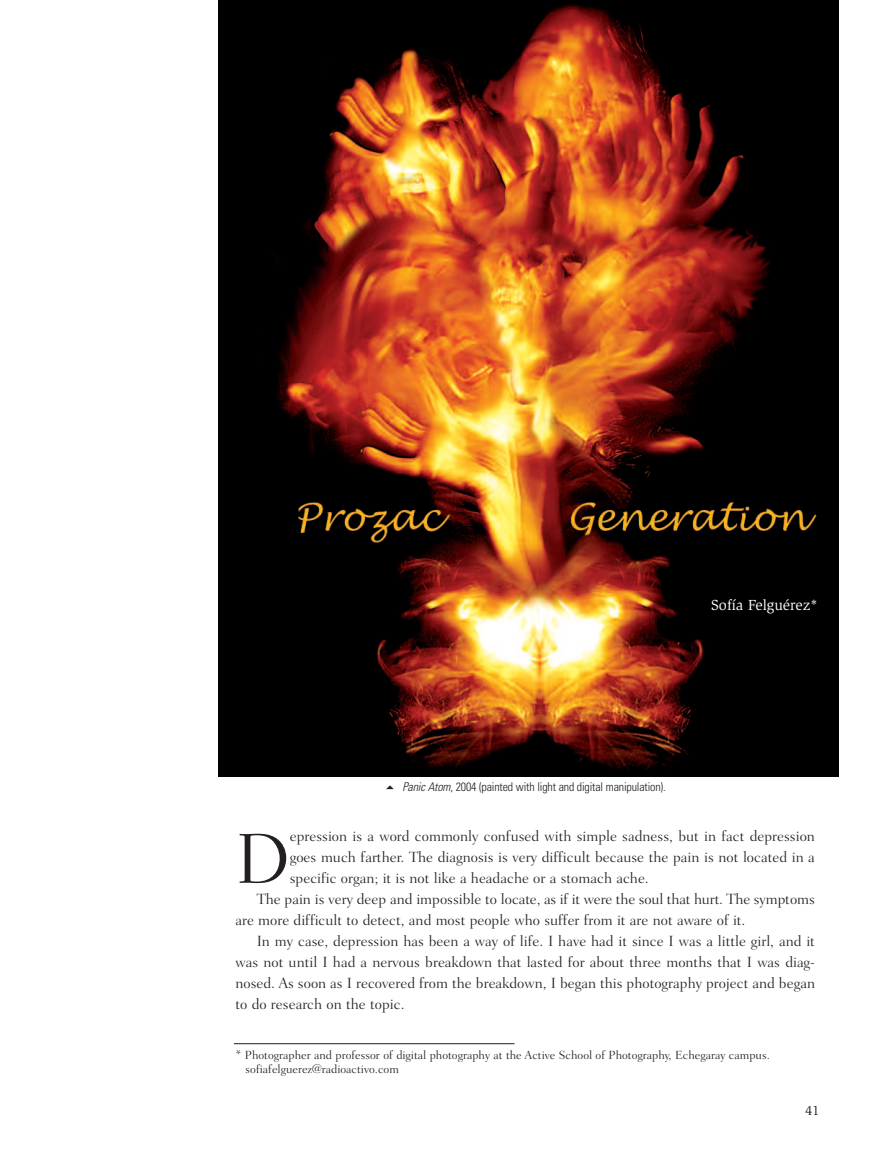
<style>
.page{position:relative;width:893px;height:1149px;background:#fff}
.page>*{position:absolute;margin:0;border:0;box-sizing:border-box;transform-origin:0 0}
.t1{font:300 71.85px "Fairfield LH";color:#231f20}
.t2{font:300 15px "Fairfield LH";color:#231f20}
.t3{font:15px "Slimbach";color:#fff}
.t4{font:13.5px "Slimbach";color:#231f20}
.t5{font:300 12px/14.4px "Fairfield LH";color:#231f20}
.t6{font:300 condensed 12px "Univers";letter-spacing:-.015em;color:#231f20}
.s1{font-style:italic}
</style>
<div class="page">
<img style="left:218px;top:0;width:621px;height:775px">
<hr style="left:234px;top:1043px;width:280px;height:1px;background:#231f20">
<p class="t3" style="left:711px;top:598px;width:108px">Sofía Felguérez*</p>
<p class="t6" style="left:402px;top:782px;width:265px"><span class="s1">PanicAtom</span>, 2004 (painted with light and digital manipulation).</p>
<h1 class="t1" style="left:235px;top:830px;width:56px">D</h1>
<p class="t2" style="left:290px;top:829px;width:527px">epression is a word commonly confused with simple sadness, but in fact depression</p>
<p class="t2" style="left:290px;top:850px;width:527px">goes much farther. The diagnosis is very difficult because the pain is not located in a</p>
<p class="t2" style="left:290px;top:871px;width:361px">specific organ; it is not like a headache or a stomach ache.</p>
<p class="t2" style="left:257px;top:892px;width:560px">The pain is very deep and impossible to locate, as if it were the soul that hurt. The symptoms</p>
<p class="t2" style="left:235px;top:913px;width:512px">are more difficult to detect, and most people who suffer from it are not aware of it.</p>
<p class="t2" style="left:257px;top:934px;width:560px">In my case, depression has been a way of life. I have had it since I was a little girl, and it</p>
<p class="t2" style="left:235px;top:955px;width:581px">was not until I had a nervous breakdown that lasted for about three months that I was diag-</p>
<p class="t2" style="left:235px;top:976px;width:581px">nosed. As soon as I recovered from the breakdown, I began this photography project and began</p>
<p class="t2" style="left:235px;top:997px;width:171px">to do research on the topic.</p>
<p class="t5" style="left:246px;top:1048px;width:526px;text-indent:-10px">* Photographer and professor of digital photography at the Active School of Photography, Echegaray campus. sofiafelguerez@radioactivo.com</p>
<p class="t4" style="left:806px;top:1104px;width:15px">41</p>
</div>
